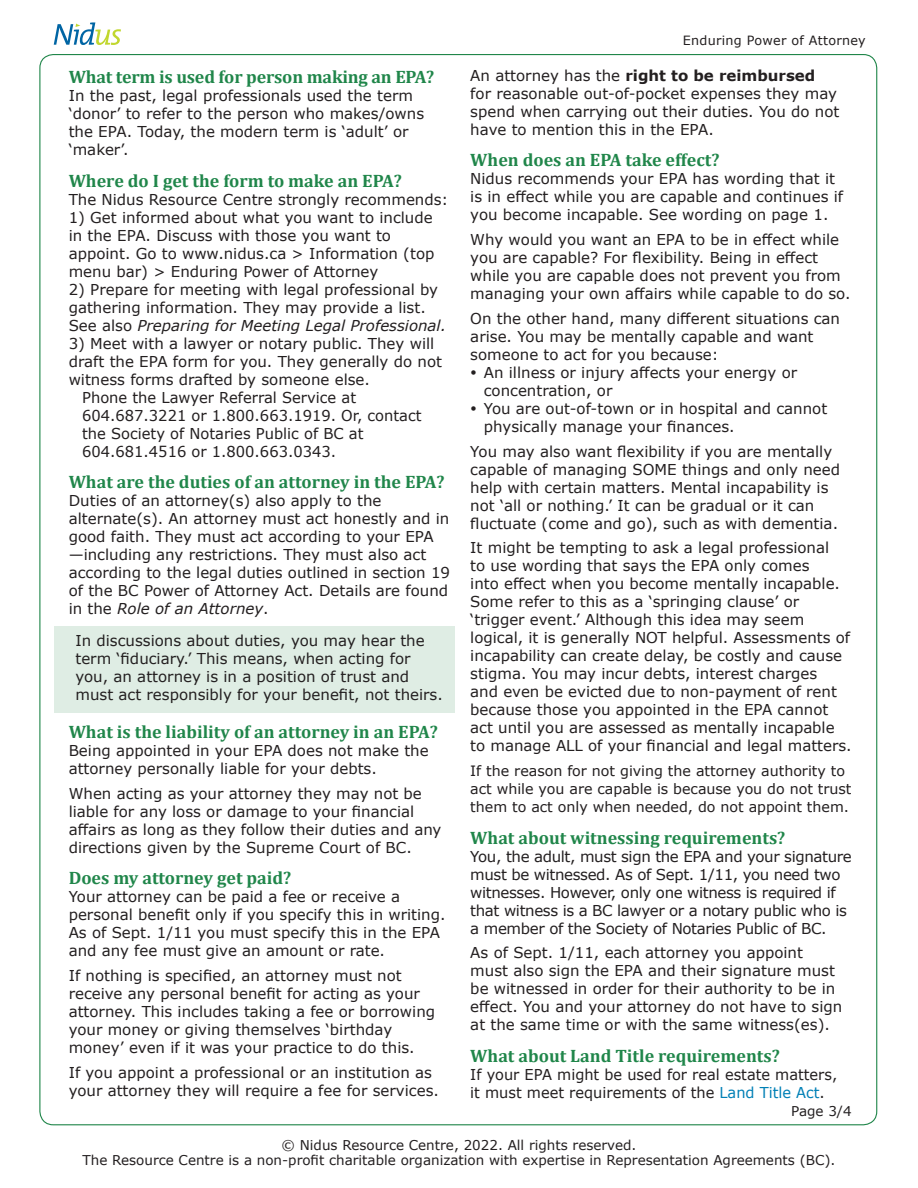
<style>
.page{position:relative;width:918px;height:1188px;background:#fff}
.page>*{position:absolute;margin:0;border:0;box-sizing:border-box;transform-origin:0 0}
.Subheadings{font:700 18px "Cambria";color:#20864a}
.Notes{font:700 18px "Cambria";color:#20864a}
.Body_Text{font:15px/18px "Verdana";color:#231f20}
.Body_Text-2{font:15px/18px "Verdana";letter-spacing:-.025em;color:#231f20}
.Notes-2{font:15px/18px "Verdana";color:#231f20}
.Body{font:14.25px/18px "Verdana";color:#231f20}
.t1{font:13.5px/15px "Verdana";color:#231f20;text-align:center}
.t2{font:12.75px "Verdana";letter-spacing:.02em;color:#231f20}
.s1{font-style:italic}
.s2{font-weight:700}
.s3{color:#0080b6}
</style>
<div class="page">
<svg style="left:54px;top:22px;width:67px;height:23px"></svg>
<div style="left:54px;top:627px;width:401px;height:86px;background:#dfede4"></div>
<p class="Subheadings" style="left:69px;top:65px;width:367px">What term is used for person making an EPA?</p>
<p class="Body_Text" style="left:69px;top:87px;width:357px">In the past, legal professionals used the term ‘donor’ to refer to the person who makes/owns the EPA. Today, the modern term is ‘adult’ or ‘maker’.</p>
<p class="Subheadings" style="left:69px;top:168px;width:335px">Where do I get the form to make an EPA?</p>
<p class="Body_Text" style="left:69px;top:190px;width:381px">The Nidus Resource Centre strongly recommends:</p>
<p class="Body_Text" style="left:69px;top:208px;width:367px">1) Get informed about what you want to include in the EPA. Discuss with those you want to appoint. Go to www.nidus.ca &gt; Information (top menu bar) &gt; Enduring Power of Attorney</p>
<p class="Body_Text" style="left:69px;top:280px;width:379px">2) Prepare for meeting with legal professional by gathering information. They may provide a list.<br>See also <span class="s1">Preparing for Meeting Legal Professional.</span></p>
<p class="Body_Text" style="left:69px;top:334px;width:375px">3) Meet with a lawyer or notary public. They will draft the EPA form for you. They generally do not witness forms drafted by someone else.</p>
<p class="Body_Text" style="left:82px;top:388px;width:341px">Phone the Lawyer Referral Service at 604.687.3221 or 1.800.663.1919. Or, contact the Society of Notaries Public of BC at 604.681.4516 or 1.800.663.0343.</p>
<p class="Subheadings" style="left:69px;top:470px;width:377px">What are the duties of an attorney in the EPA?</p>
<p class="Body_Text" style="left:69px;top:492px;width:383px">Duties of an attorney(s) also apply to the alternate(s). An attorney must act honestly and in good faith. They must act according to your EPA —including any restrictions. They must also act according to the legal duties outlined in section 19 of the BC Power of Attorney Act. Details are found in the <span class="s1">Role of an Attorney</span>.</p>
<p class="Body_Text" style="left:75px;top:631px;width:369px">In discussions about duties, you may hear the term ‘fiduciary.’ This means, when acting for you, an attorney is in a position of trust and must act responsibly for your benefit, not theirs.</p>
<p class="Subheadings" style="left:69px;top:719px;width:371px">What is the liability of an attorney in an EPA?</p>
<p class="Body_Text" style="left:69px;top:742px;width:362px">Being appointed in your EPA does not make the attorney personally liable for your debts.</p>
<p class="Body_Text" style="left:69px;top:784px;width:374px">When acting as your attorney they may not be liable for any loss or damage to your financial affairs as long as they follow their duties and any directions given by the Supreme Court of BC.</p>
<p class="Subheadings" style="left:69px;top:866px;width:224px">Does my attorney get paid?</p>
<p class="Body_Text" style="left:69px;top:888px;width:378px">Your attorney can be paid a fee or receive a personal benefit only if you specify this in writing.<br>As of Sept. 1/11 you must specify this in the EPA and any fee must give an amount or rate.</p>
<p class="Body_Text" style="left:69px;top:967px;width:368px">If nothing is specified, an attorney must not receive any personal benefit for acting as your attorney. This includes taking a fee or borrowing your money or giving themselves ‘birthday money’ even if it was your practice to do this.</p>
<p class="Body_Text" style="left:69px;top:1063px;width:372px">If you appoint a professional or an institution as your attorney they will require a fee for services.</p>
<p class="t2" style="left:683px;top:31px;width:184px">Enduring Power of Attorney</p>
<p class="Body_Text" style="left:470px;top:66px;width:371px">An attorney has the <span class="s2">right to be reimbursed </span>for reasonable out-of-pocket expenses they may spend when carrying out their duties. You do not have to mention this in the EPA.</p>
<p class="Subheadings" style="left:470px;top:148px;width:251px">When does an EPA take effect?</p>
<p class="Body_Text" style="left:470px;top:170px;width:374px">Nidus recommends your EPA has wording that it is in effect while you are capable and continues if you become incapable. See wording on page 1.</p>
<p class="Body_Text" style="left:470px;top:231px;width:382px">Why would you want an EPA to be in effect while you are capable? For flexibility. Being in effect while you are capable does not prevent you from managing your own affairs while capable to do so.</p>
<p class="Body_Text" style="left:470px;top:309px;width:371px">On the other hand, many different situations can arise. You may be mentally capable and want someone to act for you because:</p>
<p class="Body_Text" style="left:484px;top:363px;width:315px">An illness or injury affects your energy or concentration, or</p>
<p class="Body_Text" style="left:484px;top:399px;width:345px">You are out-of-town or in hospital and cannot physically manage your finances.</p>
<p class="Body_Text" style="left:470px;top:442px;width:371px">You may also want flexibility if you are mentally capable of managing SOME things and only need help with certain matters. Mental incapability is not ‘all or nothing.’ It can be gradual or it can fluctuate (come and go), such as with dementia.</p>
<p class="Body_Text" style="left:470px;top:539px;width:383px">It might be tempting to ask a legal professional<br>to use wording that says the EPA only comes<br>into effect when you become mentally incapable.<br>Some refer to this as a ‘springing clause’ or ‘trigger event.’ Although this idea may seem logical, it is generally NOT helpful. Assessments of incapability can create delay, be costly and cause stigma. You may incur debts, interest charges<br>and even be evicted due to non-payment of rent because those you appointed in the EPA cannot act until you are assessed as mentally incapable to manage ALL of your financial and legal matters.</p>
<p class="Body" style="left:470px;top:762px;width:383px">If the reason for not giving the attorney authority to act while you are capable is because you do not trust them to act only when needed, do not appoint them.</p>
<p class="Subheadings" style="left:470px;top:825px;width:317px">What about witnessing requirements?</p>
<p class="Body_Text-2" style="left:470px;top:847px;width:383px">You, the adult, must sign the EPA and your signature must be witnessed. As of Sept. 1/11, you need two witnesses. However, only one witness is required if that witness is a BC lawyer or a notary public who is a member of the Society of Notaries Public of BC.</p>
<p class="Body_Text" style="left:470px;top:944px;width:373px">As of Sept. 1/11, each attorney you appoint must also sign the EPA and their signature must be witnessed in order for their authority to be in effect. You and your attorney do not have to sign at the same time or with the same witness(es).</p>
<p class="Notes" style="left:470px;top:1043px;width:311px">What about Land Title requirements?</p>
<p class="Notes-2" style="left:470px;top:1065px;width:369px">If your EPA might be used for real estate matters, it must meet requirements of the <span class="s3">Land Title Act</span>.</p>
<p class="t1" style="left:791px;top:1103px;width:62px">Page 3/4</p>
<p class="t1" style="left:83px;top:1138px;width:755px">© Nidus Resource Centre, 2022. All rights reserved.<br>The Resource Centre is a non-profit charitable organization with expertise in Representation Agreements (BC).</p>
</div>
